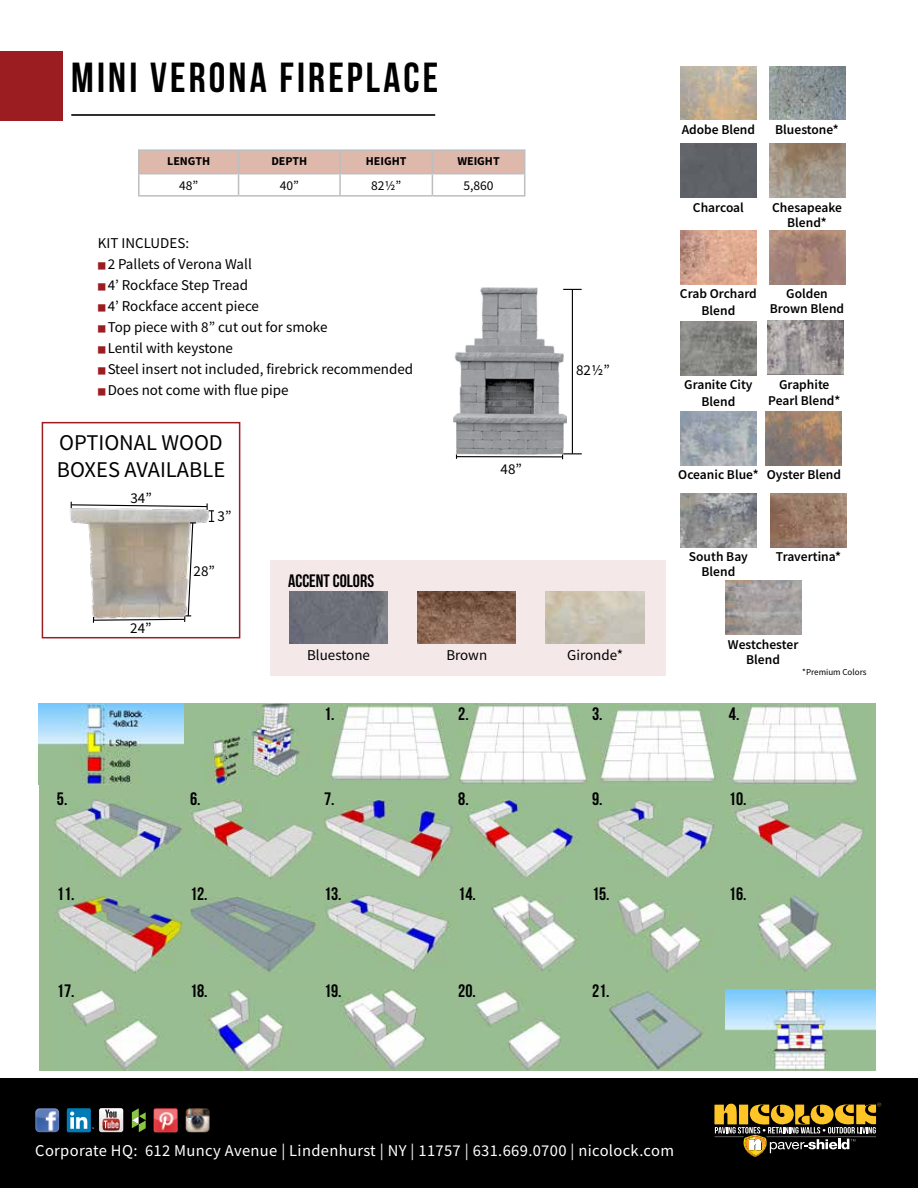
<style>
.page{position:relative;width:918px;height:1188px;background:#fff}
.page>*{position:absolute;margin:0;border:0;box-sizing:border-box;transform-origin:0 0}
.t1{font:42px "Bebas Neue";letter-spacing:.075em;color:#000}
.t2{font:22.5px/27px "Source Sans Pro";color:#000}
.t3{font:700 18px "Bebas Neue";color:#000}
.t4{font:18px "Bebas Neue";color:#000}
.t5{font:16.5px "Source Sans Pro";letter-spacing:.02em;color:#fff}
.t6{font:15px "Source Sans Pro";color:#000}
.t7{font:600 13.5px/15px "Source Sans Pro";color:#000;text-align:center}
.t8{font:13.5px "Source Sans Pro";color:#000}
.t9{font:700 12px "Source Sans Pro";color:#000}
.t10{font:9px "Source Sans Pro";color:#000}
.s1{font-size:9px;color:#9b1c21}
</style>
<div class="page">
<div style="left:0;top:51px;width:63px;height:69px;background:#9b1c21"></div>
<hr style="left:71px;top:114px;width:364px;height:2px;background:#000">
<div style="left:0;top:1079px;width:918px;height:109px;background:#000"></div>
<svg style="left:132px;top:1108px;width:14px;height:24px"></svg>
<img style="left:154px;top:1108px;width:24px;height:24px">
<div style="left:67px;top:1108px;width:24px;height:24px;background:#007bb6;border-radius:2px"></div>
<svg style="left:70px;top:1108px;width:53px;height:24px"></svg>
<img style="left:186px;top:1108px;width:24px;height:24px">
<img style="left:35px;top:1108px;width:24px;height:24px">
<svg style="left:714px;top:1103px;width:167px;height:54px"></svg>
<svg style="left:270px;top:560px;width:395px;height:116px;background:#eee2e0"></svg>
<img style="left:289px;top:591px;width:99px;height:53px">
<img style="left:418px;top:591px;width:98px;height:53px">
<img style="left:453px;top:287px;width:114px;height:173px">
<hr style="left:457px;top:456px;width:105px;height:1px;background:#000">
<svg style="left:562px;top:453px;width:20px;height:6px"></svg>
<svg style="left:563px;top:289px;width:19px;height:1px"></svg>
<hr style="left:572px;top:289px;width:1px;height:165px;background:#000">
<div style="left:42px;top:422px;width:198px;height:216px;border:2px solid #9b1c21"></div>
<img style="left:60px;top:501px;width:162px;height:138px">
<svg style="left:70px;top:502px;width:144px;height:121px"></svg>
<img style="left:680px;top:66px;width:76px;height:54px">
<img style="left:769px;top:66px;width:76px;height:54px">
<div style="left:680px;top:144px;width:76px;height:54px;background:#5f6166"></div>
<img style="left:769px;top:144px;width:76px;height:54px">
<img style="left:680px;top:230px;width:76px;height:54px">
<img style="left:769px;top:230px;width:76px;height:54px">
<img style="left:680px;top:321px;width:76px;height:54px">
<img style="left:680px;top:412px;width:76px;height:54px">
<img style="left:766px;top:412px;width:76px;height:54px">
<img style="left:680px;top:493px;width:76px;height:54px">
<img style="left:770px;top:493px;width:76px;height:54px">
<img style="left:725px;top:581px;width:76px;height:54px">
<img style="left:768px;top:321px;width:76px;height:54px">
<hr style="left:138px;top:149px;width:101px;height:2px;background:#bcbec0">
<hr style="left:138px;top:151px;width:2px;height:22px;background:#bcbec0">
<hr style="left:239px;top:149px;width:101px;height:2px;background:#bcbec0">
<hr style="left:340px;top:149px;width:92px;height:2px;background:#bcbec0">
<hr style="left:432px;top:149px;width:93px;height:2px;background:#bcbec0">
<hr style="left:138px;top:173px;width:101px;height:1px;background:#bcbec0">
<hr style="left:138px;top:174px;width:2px;height:21px;background:#bcbec0">
<svg style="left:139px;top:151px;width:386px;height:44px"></svg>
<hr style="left:138px;top:195px;width:101px;height:2px;background:#bcbec0">
<hr style="left:239px;top:195px;width:101px;height:2px;background:#bcbec0">
<hr style="left:340px;top:195px;width:92px;height:2px;background:#bcbec0">
<hr style="left:432px;top:195px;width:93px;height:2px;background:#bcbec0">
<div style="left:39px;top:703px;width:837px;height:368px;background:#99bd91"></div>
<img style="left:39px;top:703px;width:144px;height:81px">
<img style="left:204px;top:703px;width:96px;height:81px">
<img style="left:324px;top:703px;width:128px;height:79px">
<img style="left:459px;top:703px;width:128px;height:81px">
<img style="left:594px;top:708px;width:122px;height:77px">
<img style="left:728px;top:705px;width:130px;height:80px">
<img style="left:54px;top:799px;width:128px;height:80px">
<img style="left:189px;top:800px;width:128px;height:78px">
<img style="left:324px;top:800px;width:129px;height:78px">
<img style="left:468px;top:800px;width:111px;height:78px">
<img style="left:594px;top:800px;width:120px;height:78px">
<img style="left:732px;top:800px;width:131px;height:78px">
<img style="left:54px;top:897px;width:129px;height:76px">
<img style="left:189px;top:896px;width:128px;height:76px">
<img style="left:326px;top:895px;width:126px;height:76px">
<img style="left:492px;top:895px;width:87px;height:76px">
<img style="left:618px;top:896px;width:87px;height:77px">
<img style="left:757px;top:895px;width:78px;height:76px">
<img style="left:71px;top:990px;width:87px;height:80px">
<img style="left:206px;top:990px;width:77px;height:80px">
<img style="left:340px;top:990px;width:86px;height:80px">
<img style="left:474px;top:990px;width:87px;height:80px">
<img style="left:609px;top:990px;width:94px;height:81px">
<img style="left:725px;top:990px;width:151px;height:81px">
<h1 class="t1" style="left:71px;top:55px;width:369px">MINI VERONA FIREPLACE</h1>
<p class="t9" style="left:167px;top:153px;width:44px">LENGTH</p>
<p class="t9" style="left:271px;top:153px;width:37px">DEPTH</p>
<p class="t9" style="left:366px;top:153px;width:42px">HEIGHT</p>
<p class="t9" style="left:457px;top:153px;width:44px">WEIGHT</p>
<p class="t8" style="left:179px;top:177px;width:21px">48”</p>
<p class="t8" style="left:280px;top:177px;width:21px">40”</p>
<p class="t8" style="left:371px;top:177px;width:32px">821/2”</p>
<p class="t8" style="left:463px;top:177px;width:32px">5,860</p>
<p class="t6" style="left:98px;top:233px;width:93px">KIT INCLUDES:</p>
<p class="t6" style="left:98px;top:254px;width:156px"><span class="s1">■</span> 2 Pallets of Verona Wall</p>
<p class="t6" style="left:98px;top:275px;width:152px"><span class="s1">■</span> 4’ Rockface Step Tread</p>
<p class="t6" style="left:98px;top:296px;width:163px"><span class="s1">■</span> 4’ Rockface accent piece</p>
<p class="t6" style="left:98px;top:317px;width:231px"><span class="s1">■</span> Top piece with 8” cut out for smoke</p>
<p class="t6" style="left:98px;top:338px;width:137px"><span class="s1">■</span> Lentil with keystone</p>
<p class="t6" style="left:98px;top:359px;width:317px"><span class="s1">■</span> Steel insert not included, firebrick recommended</p>
<p class="t6" style="left:98px;top:380px;width:192px"><span class="s1">■</span> Does not come with flue pipe</p>
<h2 class="t2" style="left:57px;top:429px;width:170px">OPTIONAL WOOD<br>BOXES AVAILABLE</h2>
<p class="t6" style="left:131px;top:488px;width:23px">34”</p>
<p class="t6" style="left:130px;top:619px;width:23px">24”</p>
<p class="t6" style="left:218px;top:506px;width:15px">3”</p>
<p class="t6" style="left:194px;top:562px;width:23px">28”</p>
<p class="t4" style="left:288px;top:571px;width:87px">ACCENT COLORS</p>
<p class="t6" style="left:501px;top:459px;width:23px">48”</p>
<p class="t6" style="left:576px;top:360px;width:35px">821/2”</p>
<p class="t6" style="left:307px;top:645px;width:64px">Bluestone</p>
<p class="t6" style="left:446px;top:645px;width:42px">Brown</p>
<p class="t6" style="left:567px;top:645px;width:57px">Gironde*</p>
<p class="t7" style="left:682px;top:122px;width:75px">Adobe Blend</p>
<p class="t7" style="left:775px;top:122px;width:65px">Bluestone*</p>
<p class="t7" style="left:693px;top:200px;width:52px">Charcoal</p>
<p class="t7" style="left:772px;top:200px;width:71px">Chesapeake<br>Blend*</p>
<p class="t7" style="left:680px;top:285px;width:78px;line-height:16.5px">Crab Orchard<br>Blend</p>
<p class="t7" style="left:770px;top:286px;width:76px">Golden<br>Brown Blend</p>
<p class="t7" style="left:684px;top:376px;width:70px;line-height:16.5px">Granite City<br>Blend</p>
<p class="t7" style="left:768px;top:376px;width:74px;line-height:16.5px">Graphite<br>Pearl Blend*</p>
<p class="t7" style="left:678px;top:467px;width:164px">Oceanic Blue* Oyster Blend</p>
<p class="t7" style="left:689px;top:549px;width:61px">South Bay<br>Blend</p>
<p class="t7" style="left:776px;top:549px;width:67px">Travertina*</p>
<p class="t7" style="left:728px;top:636px;width:72px">Westchester<br>Blend</p>
<p class="t10" style="left:802px;top:666px;width:66px">*Premium Colors</p>
<p class="t3" style="left:324px;top:704px;width:12px">1.</p>
<p class="t3" style="left:458px;top:704px;width:12px">2.</p>
<p class="t3" style="left:592px;top:704px;width:12px">3.</p>
<p class="t3" style="left:729px;top:704px;width:12px">4.</p>
<p class="t3" style="left:57px;top:789px;width:12px">5.</p>
<p class="t3" style="left:190px;top:789px;width:12px">6.</p>
<p class="t3" style="left:324px;top:789px;width:12px">7.</p>
<p class="t3" style="left:458px;top:789px;width:12px">8.</p>
<p class="t3" style="left:592px;top:789px;width:12px">9.</p>
<p class="t3" style="left:729px;top:789px;width:19px">10.</p>
<p class="t3" style="left:57px;top:884px;width:19px">11.</p>
<p class="t3" style="left:190px;top:884px;width:19px">12.</p>
<p class="t3" style="left:324px;top:884px;width:19px">13.</p>
<p class="t3" style="left:458px;top:884px;width:19px">14.</p>
<p class="t3" style="left:592px;top:884px;width:19px">15.</p>
<p class="t3" style="left:729px;top:884px;width:19px">16.</p>
<p class="t3" style="left:57px;top:981px;width:19px">17.</p>
<p class="t3" style="left:190px;top:981px;width:19px">18.</p>
<p class="t3" style="left:324px;top:981px;width:19px">19.</p>
<p class="t3" style="left:458px;top:981px;width:19px">20.</p>
<p class="t3" style="left:592px;top:981px;width:19px">21.</p>
<p class="t5" style="left:35px;top:1140px;width:640px">Corporate HQ: 612 Muncy Avenue | Lindenhurst | NY | 11757 | 631.669.0700 | nicolock.com</p>
</div>
